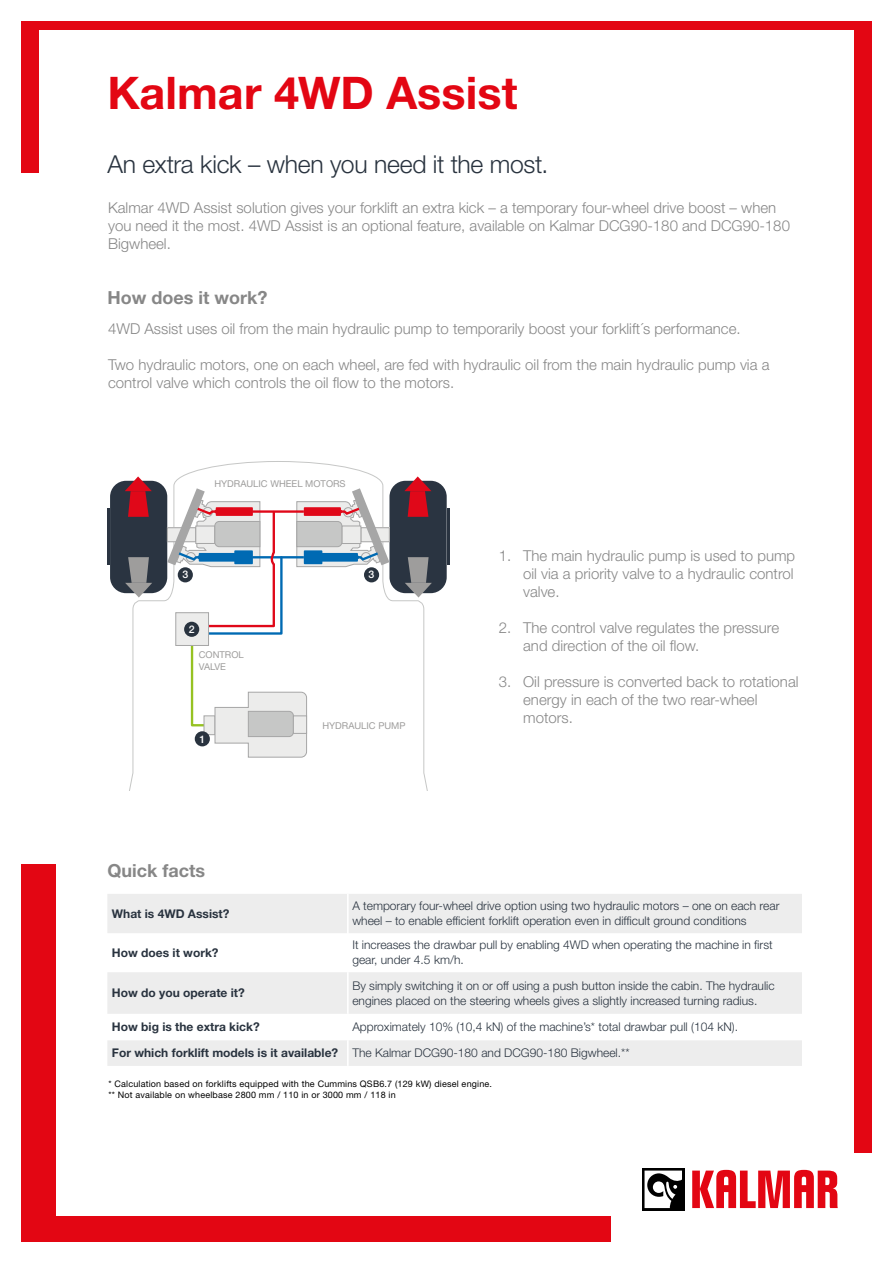
<style>
.page{position:relative;width:893px;height:1263px;background:#fff}
.page>*{position:absolute;margin:0;border:0;box-sizing:border-box;transform-origin:0 0}
.t1{font:700 45px "Helvetica Neue LT Std";color:#e30613}
.t2{font:300 24.75px "Helvetica Neue LT Std";letter-spacing:-.015em;color:#29333f}
.t3{font:700 18px "Helvetica Neue LT Std";color:#878787}
.t4{font:300 15px/18px "Helvetica Neue LT Std";color:#878787}
.t5{font:300 12px/15px "Helvetica Neue LT Std";color:#29333f}
.t6{font:700 12px "Helvetica Neue LT Std";color:#29333f}
.t7{font:500 10.5px "Helvetica Neue LT Std";color:#fff}
.t8{font:9.45px/11.2px "Helvetica Neue LT Std";color:#9e9d9c}
.t9{font:9px/10.8px "Helvetica Neue LT Std";letter-spacing:.02em;color:#000}
.s1{font-weight:700}
</style>
<div class="page">
<svg style="left:692px;top:1170px;width:146px;height:38px"></svg>
<div style="left:642px;top:1168px;width:43px;height:42px;background:#000"></div>
<svg style="left:644px;top:1170px;width:38px;height:38px"></svg>
<div style="left:21px;top:21px;width:17px;height:152px;background:#e30613"></div>
<div style="left:21px;top:21px;width:851px;height:9px;background:#e30613"></div>
<div style="left:855px;top:21px;width:17px;height:1132px;background:#e30613"></div>
<div style="left:21px;top:1216px;width:589px;height:26px;background:#e30613"></div>
<div style="left:21px;top:864px;width:34px;height:375px;background:#e30613"></div>
<svg style="left:107px;top:894px;width:695px;height:172px;fill:#ededed"></svg>
<hr style="left:347px;top:894px;width:2px;height:39px;background:#fff">
<hr style="left:347px;top:933px;width:2px;height:39px;background:#fff">
<hr style="left:347px;top:972px;width:2px;height:42px;background:#fff">
<hr style="left:347px;top:1014px;width:2px;height:26px;background:#fff">
<hr style="left:347px;top:1040px;width:2px;height:26px;background:#fff">
<svg style="left:120px;top:461px;width:317px;height:330px"></svg>
<div style="left:110px;top:481px;width:57px;height:112px;background:#2a3441;border-radius:16px"></div>
<hr style="left:107px;top:509px;width:3px;height:56px;background:#2a3441">
<div style="left:389px;top:481px;width:58px;height:112px;background:#2a3441;border-radius:16px"></div>
<hr style="left:447px;top:509px;width:2px;height:56px;background:#2a3441">
<div style="left:360px;top:527px;width:30px;height:15px;border:1px solid #a6a6a6"></div>
<svg style="left:125px;top:476px;width:27px;height:41px"></svg>
<svg style="left:125px;top:557px;width:27px;height:40px"></svg>
<svg style="left:404px;top:476px;width:27px;height:41px"></svg>
<svg style="left:405px;top:557px;width:27px;height:40px"></svg>
<svg style="left:167px;top:488px;width:222px;height:270px"></svg>
<div style="left:293px;top:716px;width:14px;height:17px;background:#ececeb"></div>
<div style="left:293px;top:715px;width:14px;height:19px;border:1px solid #a6a6a6"></div>
<div style="left:184px;top:622px;width:15px;height:15px;background:#29333f;border-radius:50%"></div>
<div style="left:178px;top:567px;width:15px;height:15px;background:#29333f;border-radius:50%"></div>
<div style="left:364px;top:567px;width:15px;height:15px;background:#29333f;border-radius:50%"></div>
<div style="left:195px;top:731px;width:15px;height:15px;background:#29333f;border-radius:50%"></div>
<h1 class="t1" style="left:107px;top:65px;width:412px">Kalmar 4WD Assist</h1>
<h2 class="t2" style="left:107px;top:149px;width:442px">An extra kick – when you need it the most.</h2>
<p class="t4" style="left:108px;top:198px;width:683px">Kalmar 4WD Assist solution gives your forklift an extra kick – a temporary four-wheel drive boost – when you need it the most. 4WD Assist is an optional feature, available on Kalmar DCG90-180 and DCG90-180<br>Bigwheel.</p>
<p class="t3" style="left:107px;top:287px;width:161px">How does it work?</p>
<p class="t4" style="left:108px;top:319px;width:634px">4WD Assist uses oil from the main hydraulic pump to temporarily boost your forklift´s performance.</p>
<p class="t4" style="left:108px;top:355px;width:663px">Two hydraulic motors, one on each wheel, are fed with hydraulic oil from the main hydraulic pump via a control valve which controls the oil flow to the motors.</p>
<p class="t8" style="left:214px;top:477px;width:133px">HYDRAULIC WHEEL MOTORS</p>
<p class="t7" style="left:182px;top:568px;width:7px">3</p>
<p class="t7" style="left:369px;top:568px;width:7px">3</p>
<p class="t7" style="left:189px;top:623px;width:7px">2</p>
<p class="t8" style="left:199px;top:649px;width:47px">CONTROL<br>VALVE</p>
<p class="t7" style="left:199px;top:733px;width:7px">1</p>
<p class="t3" style="left:107px;top:859px;width:99px">Quick facts</p>
<p class="t8" style="left:322px;top:719px;width:85px">HYDRAULIC PUMP</p>
<p class="t4" style="left:499px;top:546px;width:14px">1.</p>
<p class="t4" style="left:499px;top:618px;width:14px">2.</p>
<p class="t4" style="left:499px;top:672px;width:14px">3.</p>
<p class="t4" style="left:523px;top:546px;width:273px;text-align:justify">The main hydraulic pump is used to pump oil via a priority valve to a hydraulic control valve.</p>
<p class="t4" style="left:523px;top:618px;width:257px">The control valve regulates the pressure and direction of the oil flow.</p>
<p class="t4" style="left:523px;top:672px;width:277px">Oil pressure is converted back to rotational energy in each of the two rear-wheel motors.</p>
<p class="t6" style="left:112px;top:906px;width:119px">What is 4WD Assist?</p>
<p class="t5" style="left:352px;top:898px;width:429px">A temporary four-wheel drive option using two hydraulic motors – one on each rear wheel – to enable efficient forklift operation even in difficult ground conditions</p>
<p class="t6" style="left:112px;top:945px;width:108px">How does it work?</p>
<p class="t5" style="left:352px;top:937px;width:422px">It increases the drawbar pull by enabling 4WD when operating the machine in first gear, under 4.5 km/h.</p>
<p class="t6" style="left:112px;top:985px;width:134px">How do you operate it?</p>
<p class="t5" style="left:352px;top:978px;width:424px">By simply switching it on or off using a push button inside the cabin. The hydraulic engines placed on the steering wheels gives a slightly increased turning radius.</p>
<p class="t6" style="left:112px;top:1020px;width:149px">How big is the extra kick?</p>
<p class="t5" style="left:112px;top:1014px;width:628px;line-height:26.1px;text-indent:240px">Approximately 10% (10,4 kN) of the machine’s* total drawbar pull (104 kN).<br><span class="s1">For which forklift models is it available?</span> The Kalmar DCG90-180 and DCG90-180 Bigwheel.**</p>
<p class="t9" style="left:108px;top:1079px;width:385px">* Calculation based on forklifts equipped with the Cummins QSB6.7 (129 kW) diesel engine. ** Not available on wheelbase 2800 mm / 110 in or 3000 mm / 118 in</p>
</div>
